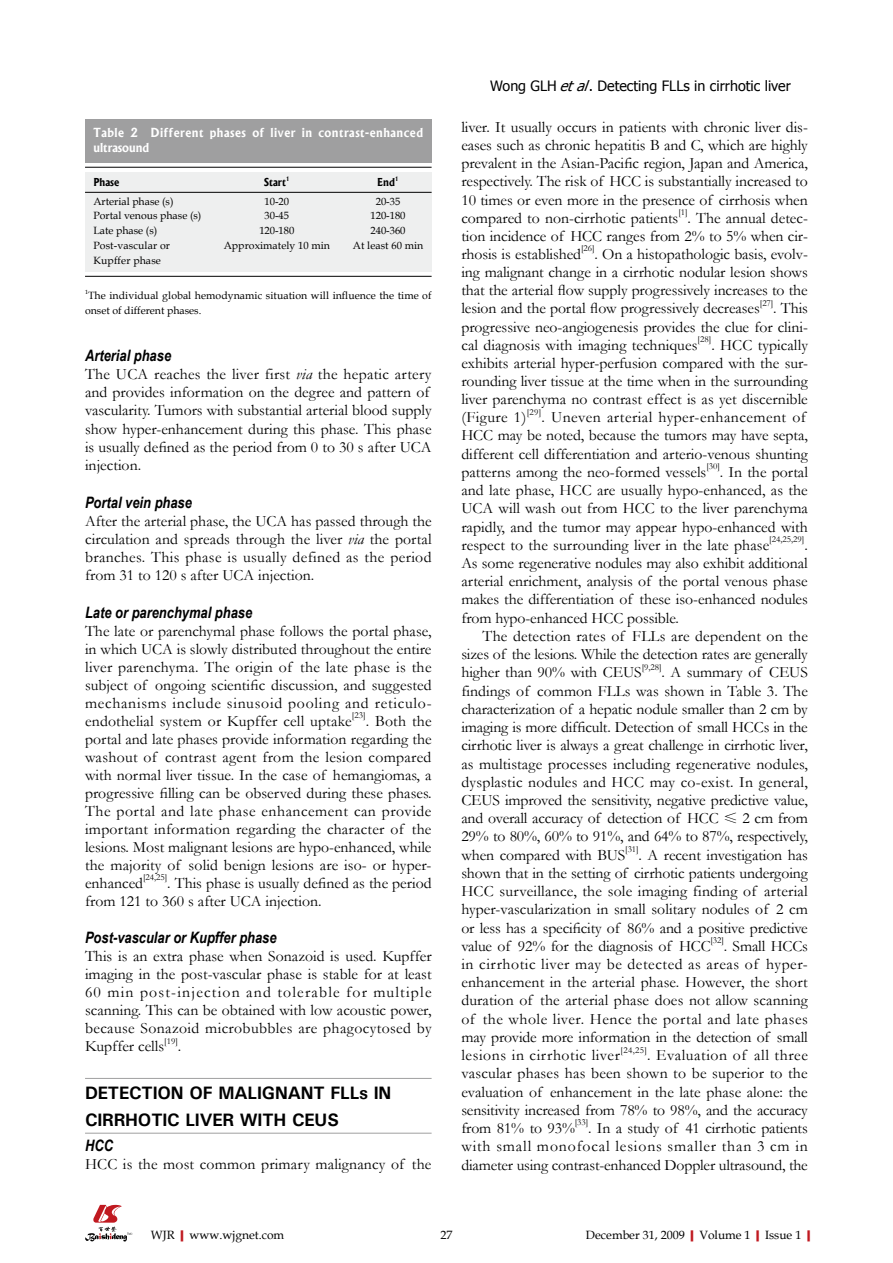
<style>
.page{position:relative;width:893px;height:1263px;background:#fff}
.page>*{position:absolute;margin:0;border:0;box-sizing:border-box;transform-origin:0 0}
.t1{font:700 18px/27px "Univers";letter-spacing:-.01em;color:#000}
.t2{font:15.75px/18.1px "Garamond";color:#000;text-align:justify}
.t3{font:italic 700 15.75px "Arial Narrow";color:#000}
.t4{font:14.25px "Tahoma";color:#000}
.t5{font:700 12px/15px "Albertus";letter-spacing:.045em;color:#fff}
.t6{font:12px "Book Antiqua";color:#000}
.t7{font:10.5px/15px "Book Antiqua";letter-spacing:.005em;color:#000}
.t8{font:700 10.5px "Albertus";color:#000}
.t9{font:9.15px "Garamond";color:#000}
.t10{font:700 6.15px "Albertus";color:#000}
.t11{font:6.15px "Book Antiqua";color:#000}
.s1{font-style:italic}
.s2{font-family:"Sim Sun";font-size:14.25px}
.s3{font-weight:700;color:#c01920}
</style>
<div class="page">
<div style="left:85px;top:172px;width:347px;height:100px;background:#eeefef"></div>
<hr style="left:85px;top:167px;width:347px;height:1px;background:#000">
<hr style="left:85px;top:192px;width:347px;height:1px;background:#000">
<hr style="left:85px;top:276px;width:347px;height:1px;background:#000">
<div style="left:85px;top:119px;width:347px;height:44px;background:#9f9fa0"></div>
<hr style="left:85px;top:1078px;width:347px;height:1px;background:#9f9fa0">
<hr style="left:85px;top:1133px;width:347px;height:1px;background:#9f9fa0">
<svg style="left:85px;top:1205px;width:48px;height:36px"></svg>
<p class="t5" style="left:94px;top:125px;width:331px">Table 2 Different phases of liver in contrast-enhanced ultrasound</p>
<p class="t8" style="left:93px;top:176px;width:27px">Phase</p>
<p class="t8" style="left:264px;top:176px;width:24px">Start</p>
<p class="t10" style="left:286px;top:175px;width:5px">1</p>
<p class="t8" style="left:377px;top:176px;width:19px">End</p>
<p class="t10" style="left:395px;top:175px;width:5px">1</p>
<p class="t7" style="left:93px;top:193px;width:82px">Arterial phase (s)</p>
<p class="t7" style="left:265px;top:193px;width:26px">10-20</p>
<p class="t7" style="left:376px;top:193px;width:26px">20-35</p>
<p class="t7" style="left:93px;top:208px;width:110px">Portal venous phase (s)</p>
<p class="t7" style="left:265px;top:208px;width:26px">30-45</p>
<p class="t7" style="left:371px;top:208px;width:36px">120-180</p>
<p class="t7" style="left:93px;top:223px;width:65px">Late phase (s)</p>
<p class="t7" style="left:259px;top:223px;width:36px">120-180</p>
<p class="t7" style="left:371px;top:223px;width:36px">240-360</p>
<p class="t7" style="left:93px;top:237px;width:78px">Post-vascular or<br>Kupffer phase</p>
<p class="t7" style="left:224px;top:237px;width:108px">Approximately 10 min</p>
<p class="t7" style="left:353px;top:237px;width:72px">At least 60 min</p>
<p class="t11" style="left:85px;top:288px;width:5px">1</p>
<p class="t7" style="left:85px;top:288px;width:348px">The individual global hemodynamic situation will influence the time of onset of different phases.</p>
<p class="t3" style="left:85px;top:343px;width:88px">Arterial phase</p>
<p class="t2" style="left:85px;top:364px;width:348px;text-align:left">The UCA reaches the liver first <span class="s1">via</span> the hepatic artery and provides information on the degree and pattern of vascularity. Tumors with substantial arterial blood supply show hyper-enhancement during this phase. This phase is usually defined as the period from 0 to 30 s after UCA injection.</p>
<p class="t3" style="left:85px;top:491px;width:108px">Portal vein phase</p>
<p class="t2" style="left:85px;top:512px;width:348px">After the arterial phase, the UCA has passed through the circulation and spreads through the liver <span class="s1">via</span> the portal branches. This phase is usually defined as the period from 31 to 120 s after UCA injection.</p>
<p class="t3" style="left:85px;top:600px;width:169px">Late or parenchymal phase</p>
<p class="t2" style="left:85px;top:621px;width:348px">The late or parenchymal phase follows the portal phase, in which UCA is slowly distributed throughout the entire liver parenchyma. The origin of the late phase is the subject of ongoing scientific discussion, and suggested mechanisms include sinusoid pooling and reticulo&shy;endothelial system or Kupffer cell uptake</p>
<p class="t9" style="left:352px;top:709px;width:15px">[23]</p>
<p class="t2" style="left:85px;top:711px;width:348px;text-indent:281px">. Both the portal and late phases provide information regarding the washout of contrast agent from the lesion compared with normal liver tissue. In the case of hemangiomas, a progressive filling can be observed during these phases.<br>The portal and late phase enhancement can provide important information regarding the character of the lesions. Most malignant lesions are hypo-enhanced, while the majority of solid benign lesions are iso- or hyper&shy;enhanced</p>
<p class="t9" style="left:143px;top:871px;width:26px">[24,25]</p>
<p class="t2" style="left:85px;top:873px;width:348px;text-indent:82px">. This phase is usually defined as the period from 121 to 360 s after UCA injection.</p>
<p class="t3" style="left:85px;top:926px;width:193px">Post-vascular or Kupffer phase</p>
<p class="t2" style="left:85px;top:947px;width:348px">This is an extra phase when Sonazoid is used. Kupffer imaging in the post-vascular phase is stable for at least 60 min post-injection and tolerable for multiple scanning. This can be obtained with low acoustic power, because Sonazoid microbubbles are phagocytosed by Kupffer cells</p>
<p class="t9" style="left:164px;top:1035px;width:15px">[19]</p>
<p class="t2" style="left:178px;top:1037px;width:5px">.</p>
<p class="t1" style="left:85px;top:1078px;width:308px">DETECTION OF MALIGNANT FLLs IN<br>CIRRHOTIC LIVER WITH CEUS</p>
<p class="t3" style="left:85px;top:1133px;width:29px">HCC</p>
<p class="t2" style="left:85px;top:1154px;width:348px">HCC is the most common primary malignancy of the</p>
<p class="t4" style="left:490px;top:77px;width:302px">Wong GLH <span class="s1">etal</span>. Detecting FLLs in cirrhotic liver</p>
<p class="t2" style="left:461px;top:117px;width:348px">liver. It usually occurs in patients with chronic liver dis&shy;eases such as chronic hepatitis B and C, which are highly prevalent in the Asian-Pacific region, Japan and America, respectively. The risk of HCC is substantially increased to 10 times or even more in the presence of cirrhosis when compared to non-cirrhotic patients</p>
<p class="t9" style="left:678px;top:206px;width:11px">[1]</p>
<p class="t2" style="left:461px;top:208px;width:348px;text-indent:226px">. The annual detec&shy;tion incidence of HCC ranges from 2% to 5% when cir&shy;rhosis is established</p>
<p class="t9" style="left:581px;top:242px;width:15px">[26]</p>
<p class="t2" style="left:461px;top:245px;width:348px;text-indent:133px">. On a histopathologic basis, evolv&shy;ing malignant change in a cirrhotic nodular lesion shows that the arterial flow supply progressively increases to the lesion and the portal flow progressively decreases</p>
<p class="t9" style="left:760px;top:297px;width:15px">[27]</p>
<p class="t2" style="left:461px;top:299px;width:348px;text-indent:312px">. This progressive neo-angiogenesis provides the clue for clini&shy;cal diagnosis with imaging techniques</p>
<p class="t9" style="left:698px;top:333px;width:15px">[28]</p>
<p class="t2" style="left:461px;top:335px;width:348px;text-indent:250px">. HCC typically exhibits arterial hyper-perfusion compared with the sur&shy;rounding liver tissue at the time when in the surrounding liver parenchyma no contrast effect is as yet discernible (Figure 1)</p>
<p class="t9" style="left:527px;top:406px;width:16px">[29]</p>
<p class="t2" style="left:461px;top:408px;width:348px;text-align:left;text-indent:80px">. Uneven arterial hyper-enhancement of HCC may be noted, because the tumors may have septa, different cell differentiation and arterio-venous shunting patterns among the neo-formed vessels</p>
<p class="t9" style="left:706px;top:460px;width:15px">[30]</p>
<p class="t2" style="left:461px;top:462px;width:348px;text-indent:259px">. In the portal and late phase, HCC are usually hypo-enhanced, as the UCA will wash out from HCC to the liver parenchyma rapidly, and the tumor may appear hypo-enhanced with respect to the surrounding liver in the late phase</p>
<p class="t9" style="left:769px;top:533px;width:37px">[24,25,29]</p>
<p class="t2" style="left:461px;top:535px;width:348px;text-indent:343px">.<br>As some regenerative nodules may also exhibit additional arterial enrichment, analysis of the portal venous phase makes the differentiation of these iso-enhanced nodules from hypo-enhanced HCC possible.</p>
<p class="t2" style="left:461px;top:626px;width:348px;text-indent:21px">The detection rates of FLLs are dependent on the sizes of the lesions. While the detection rates are generally higher than 90% with CEUS</p>
<p class="t9" style="left:642px;top:661px;width:21px">[9,28]</p>
<p class="t2" style="left:461px;top:663px;width:348px;text-indent:200px">. A summary of CEUS findings of common FLLs was shown in Table 3. The characterization of a hepatic nodule smaller than 2 cm by imaging is more difficult. Detection of small HCCs in the cirrhotic liver is always a great challenge in cirrhotic liver, as multistage processes including regenerative nodules, dysplastic nodules and HCC may co-exist. In general, CEUS improved the sensitivity, negative predictive value, and overall accuracy of detection of HCC <span class="s2">≤</span> 2 cm from 29% to 80%, 60% to 91%, and 64% to 87%, respectively, when compared with BUS</p>
<p class="t9" style="left:625px;top:843px;width:15px">[31]</p>
<p class="t2" style="left:461px;top:845px;width:348px;text-indent:177px">. A recent investigation has shown that in the setting of cirrhotic patients undergoing HCC surveillance, the sole imaging finding of arterial hyper-vascularization in small solitary nodules of 2 cm or less has a specificity of 86% and a positive predictive value of 92% for the diagnosis of HCC</p>
<p class="t9" style="left:711px;top:934px;width:15px">[32]</p>
<p class="t2" style="left:461px;top:936px;width:348px;text-indent:262px">. Small HCCs in cirrhotic liver may be detected as areas of hyper&shy;enhancement in the arterial phase. However, the short duration of the arterial phase does not allow scanning of the whole liver. Hence the portal and late phases may provide more information in the detection of small lesions in cirrhotic liver</p>
<p class="t9" style="left:621px;top:1043px;width:28px">[24,25]</p>
<p class="t2" style="left:461px;top:1046px;width:348px;text-indent:186px">. Evaluation of all three vascular phases has been shown to be superior to the evaluation of enhancement in the late phase alone: the sensitivity increased from 78% to 98%, and the accuracy from 81% to 93%</p>
<p class="t9" style="left:575px;top:1116px;width:15px">[33]</p>
<p class="t2" style="left:461px;top:1118px;width:348px;text-indent:127px">. In a study of 41 cirrhotic patients with small monofocal lesions smaller than 3 cm in diameter using contrast-enhanced Doppler ultrasound, the</p>
<p class="t6" style="left:151px;top:1226px;width:135px">WJR<span class="s3">|</span>www.wjgnet.com</p>
<p class="t6" style="left:440px;top:1226px;width:13px">27</p>
<p class="t6" style="left:586px;top:1226px;width:231px">December 31, 2009<span class="s3">|</span>Volume 1<span class="s3">|</span>Issue 1<span class="s3">|</span></p>
</div>
